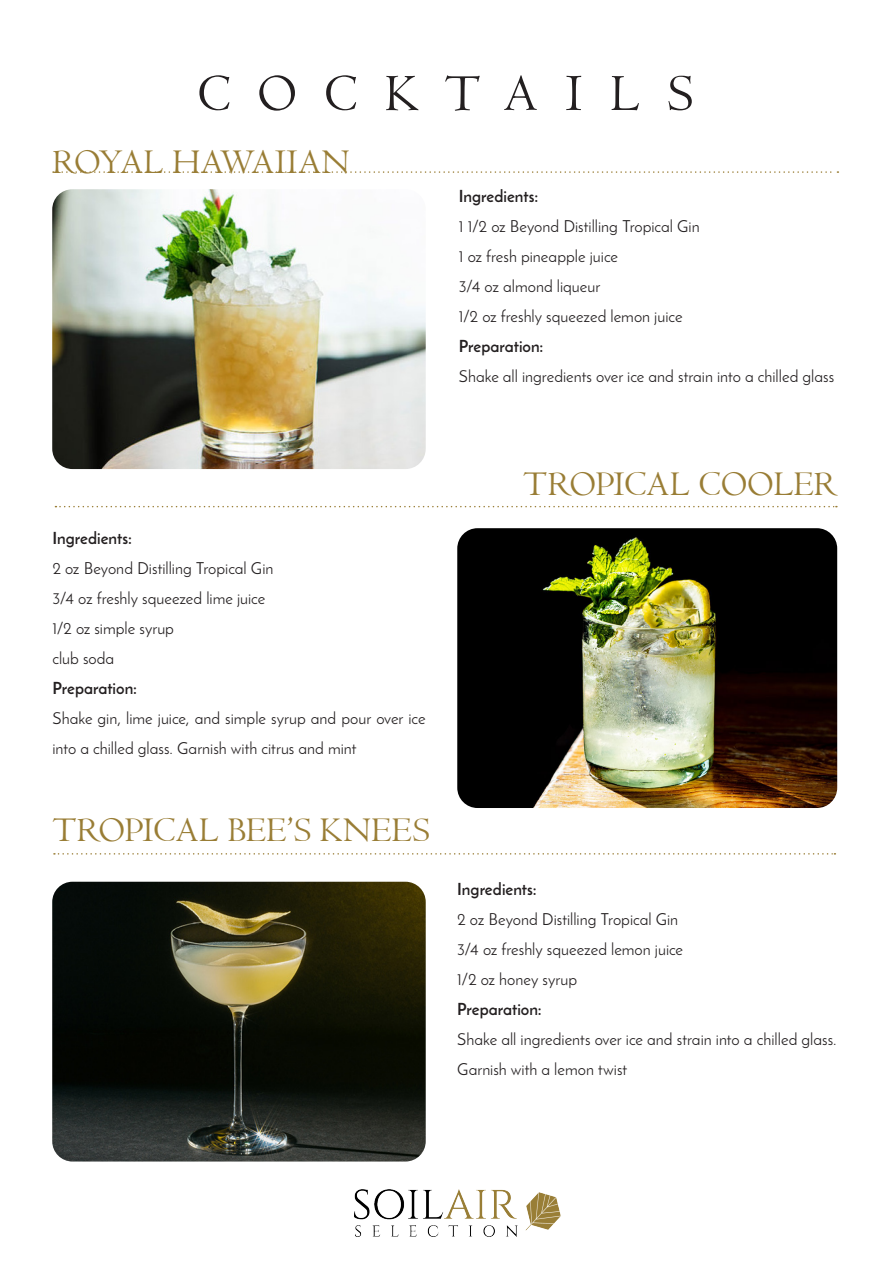
<style>
.page{position:relative;width:893px;height:1263px;background:#fff}
.page>*{position:absolute;margin:0;border:0;box-sizing:border-box;transform-origin:0 0}
.Wines{font:54px "Centaur";letter-spacing:.5em;color:#231f20}
.Wines-2{font:36px "Centaur";color:#997d35}
.Wines-3{font:16.5px/30px "Josefin Sans";color:#231f20}
.Wines-4{font:700 16.5px "Josefin Sans";color:#231f20}
</style>
<div class="page">
<img style="left:52px;top:189px;width:374px;height:280px">
<svg style="left:53px;top:171px;width:785px;height:2px"></svg>
<svg style="left:55px;top:506px;width:782px;height:1px"></svg>
<svg style="left:54px;top:853px;width:781px;height:1px"></svg>
<img style="left:354px;top:1189px;width:207px;height:47px">
<img style="left:457px;top:528px;width:380px;height:280px">
<img style="left:52px;top:882px;width:374px;height:279px">
<p class="Wines" style="left:197px;top:61px;width:497px">COCKTAILS</p>
<p class="Wines-2" style="left:53px;top:140px;width:298px">ROYAL HAWAIIAN</p>
<p class="Wines-4" style="left:459px;top:185px;width:81px">Ingredients:</p>
<p class="Wines-3" style="left:459px;top:211px;width:242px">1 1/2 oz Beyond Distilling Tropical Gin</p>
<p class="Wines-3" style="left:459px;top:241px;width:161px">1 oz fresh pineapple juice</p>
<p class="Wines-3" style="left:459px;top:271px;width:143px">3/4 oz almond liqueur</p>
<p class="Wines-3" style="left:459px;top:301px;width:225px">1/2 oz freshly squeezed lemon juice</p>
<p class="Wines-4" style="left:459px;top:335px;width:86px">Preparation:</p>
<p class="Wines-3" style="left:459px;top:361px;width:377px">Shake all ingredients over ice and strain into a chilled glass</p>
<p class="Wines-4" style="left:52px;top:527px;width:81px">Ingredients:</p>
<p class="Wines-3" style="left:52px;top:553px;width:223px">2 oz Beyond Distilling Tropical Gin</p>
<p class="Wines-3" style="left:52px;top:583px;width:214px">3/4 oz freshly squeezed lime juice</p>
<p class="Wines-3" style="left:52px;top:613px;width:123px">1/2 oz simple syrup</p>
<p class="Wines-3" style="left:52px;top:643px;width:63px">club soda</p>
<p class="Wines-4" style="left:52px;top:677px;width:86px">Preparation:</p>
<p class="Wines-3" style="left:52px;top:703px;width:375px">Shake gin, lime juice, and simple syrup and pour over ice into a chilled glass. Garnish with citrus and mint</p>
<p class="Wines-2" style="left:52px;top:808px;width:379px">TROPICAL BEE’S KNEES</p>
<p class="Wines-2" style="left:523px;top:462px;width:316px">TROPICAL COOLER</p>
<p class="Wines-4" style="left:457px;top:879px;width:81px">Ingredients:</p>
<p class="Wines-3" style="left:457px;top:904px;width:223px">2 oz Beyond Distilling Tropical Gin</p>
<p class="Wines-3" style="left:457px;top:934px;width:228px">3/4 oz freshly squeezed lemon juice</p>
<p class="Wines-3" style="left:457px;top:964px;width:121px">1/2 oz honey syrup</p>
<p class="Wines-4" style="left:457px;top:999px;width:86px">Preparation:</p>
<p class="Wines-3" style="left:457px;top:1024px;width:381px">Shake all ingredients over ice and strain into a chilled glass.<br>Garnish with a lemon twist</p>
</div>
